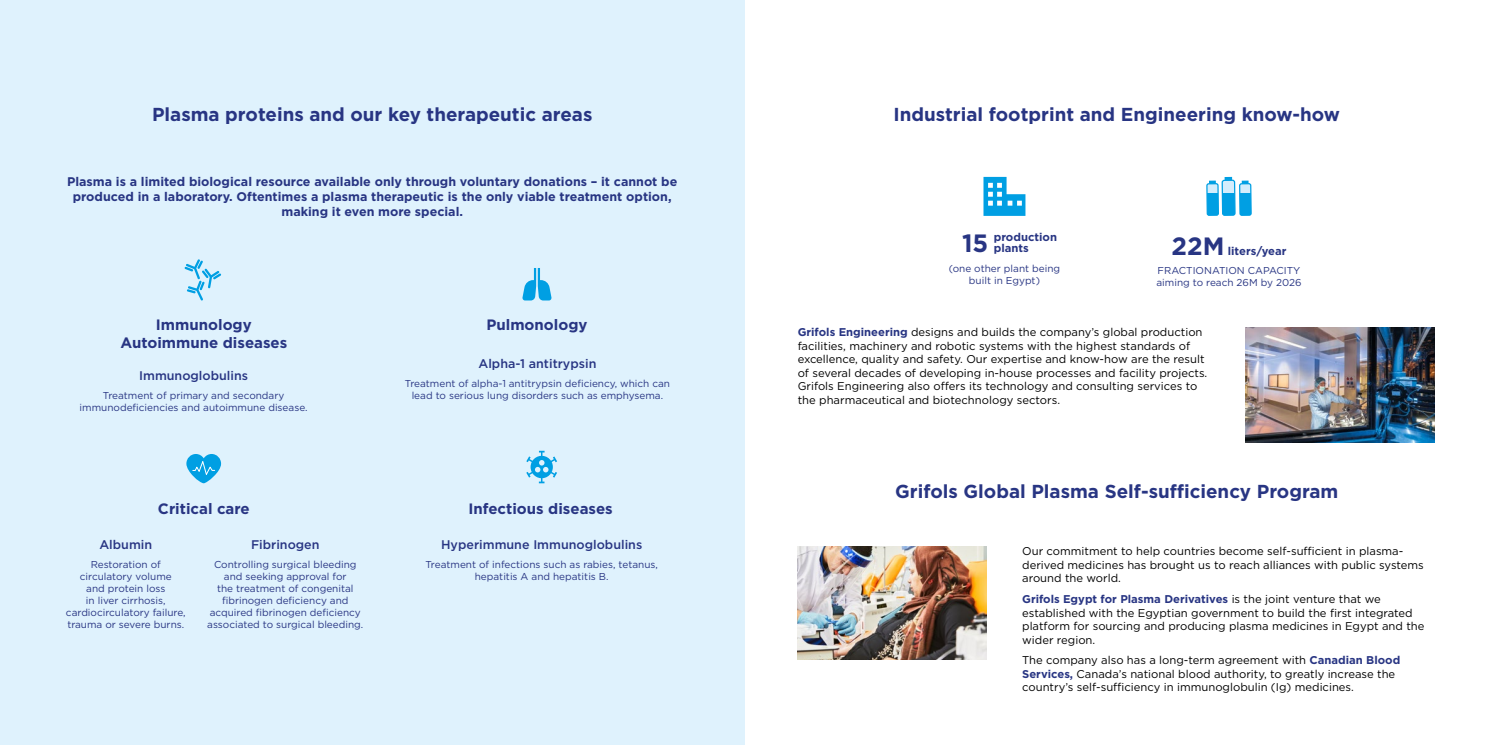
<style>
.page{position:relative;width:1489px;height:745px;background:#fff}
.page>*{position:absolute;margin:0;border:0;box-sizing:border-box;transform-origin:0 0}
.t1{font:700 25px "Gotham";color:#283583}
.t2{font:700 18.75px "Gotham";color:#283583}
.t3{font:700 15px/18px "Gotham";color:#283583;text-align:center}
.t4{font:700 12.5px/15px "Gotham";color:#283583;text-align:center}
.t5{font:500 12.5px "Gotham";color:#283583}
.t6{font:11.25px/13.5px "Gotham";color:#000}
.t7{font:700 11.25px/11.2px "Gotham";color:#283583}
.t8{font:10px/12px "Gotham";color:#283583;text-align:center}
.s1{font-weight:700;color:#283583}
</style>
<div class="page">
<div style="left:0;top:0;width:744px;height:744px;background:#dff2fd"></div>
<img style="left:797px;top:546px;width:189px;height:113px">
<img style="left:1245px;top:327px;width:189px;height:115px">
<svg style="left:1206px;top:176px;width:46px;height:228px"></svg>
<svg style="left:983px;top:177px;width:42px;height:39px"></svg>
<svg style="left:185px;top:259px;width:36px;height:41px"></svg>
<svg style="left:522px;top:268px;width:29px;height:32px"></svg>
<svg style="left:526px;top:450px;width:31px;height:33px"></svg>
<svg style="left:186px;top:454px;width:35px;height:29px"></svg>
<h2 class="t2" style="left:152px;top:102px;width:442px">Plasma proteins and our key therapeutic areas</h2>
<p class="t4" style="left:67px;top:174px;width:611px">Plasma is a limited biological resource available only through voluntary donations – it cannot be produced in a laboratory. Oftentimes a plasma therapeutic is the only viable treatment option, making it even more special.</p>
<h3 class="t3" style="left:120px;top:315px;width:168px">Immunology<br>Autoimmune diseases</h3>
<p class="t5" style="left:139px;top:367px;width:110px">Immunoglobulins</p>
<p class="t8" style="left:80px;top:389px;width:229px">Treatment of primary and secondary immunodeficiencies and autoimmune disease.</p>
<h3 class="t3" style="left:158px;top:499px;width:93px">Critical care</h3>
<p class="t5" style="left:99px;top:536px;width:54px">Albumin</p>
<p class="t8" style="left:66px;top:558px;width:121px">Restoration of circulatory volume<br>and protein loss<br>in liver cirrhosis, cardiocirculatory failure, trauma or severe burns.</p>
<p class="t5" style="left:251px;top:536px;width:70px">Fibrinogen</p>
<p class="t8" style="left:207px;top:558px;width:157px">Controlling surgical bleeding and seeking approval for<br>the treatment of congenital fibrinogen deficiency and acquired fibrinogen deficiency associated to surgical bleeding.</p>
<h3 class="t3" style="left:486px;top:315px;width:103px">Pulmonology</h3>
<p class="t5" style="left:478px;top:355px;width:119px">Alpha-1 antitrypsin</p>
<p class="t8" style="left:405px;top:377px;width:267px">Treatment of alpha-1 antitrypsin deficiency, which can lead to serious lung disorders such as emphysema.</p>
<h3 class="t3" style="left:468px;top:499px;width:146px">Infectious diseases</h3>
<p class="t5" style="left:441px;top:536px;width:203px">Hyperimmune Immunoglobulins</p>
<p class="t8" style="left:425px;top:558px;width:234px">Treatment of infections such as rabies, tetanus, hepatitis A and hepatitis B.</p>
<h2 class="t2" style="left:893px;top:102px;width:448px">Industrial footprint and Engineering know-how</h2>
<p class="t7" style="left:993px;top:231px;width:65px">production plants</p>
<h1 class="t1" style="left:962px;top:226px;width:28px">15</h1>
<p class="t8" style="left:948px;top:262px;width:113px">(one other plant being built in Egypt)</p>
<h1 class="t1" style="left:1171px;top:229px;width:54px">22M</h1>
<p class="t7" style="left:1227px;top:245px;width:60px">liters/year</p>
<p class="t8" style="left:1156px;top:264px;width:147px;text-align:left">FRACTIONATION CAPACITY aiming to reach 26M by 2026</p>
<p class="t6" style="left:797px;top:325px;width:411px"><span class="s1">Grifols Engineering</span> designs and builds the company’s global production facilities, machinery and robotic systems with the highest standards of excellence, quality and safety. Our expertise and know-how are the result of several decades of developing in-house processes and facility projects.<br>Grifols Engineering also offers its technology and consulting services to the pharmaceutical and biotechnology sectors.</p>
<h2 class="t2" style="left:895px;top:478px;width:444px">Grifols Global Plasma Self-sufficiency Program</h2>
<p class="t6" style="left:1022px;top:544px;width:403px">Our commitment to help countries become self-sufficient in plasma&shy;derived medicines has brought us to reach alliances with public systems around the world.</p>
<p class="t6" style="left:1022px;top:591px;width:404px"><span class="s1">Grifols Egypt for Plasma Derivatives</span> is the joint venture that we established with the Egyptian government to build the first integrated platform for sourcing and producing plasma medicines in Egypt and the wider region.</p>
<p class="t6" style="left:1022px;top:652px;width:379px">The company also has a long-term agreement with <span class="s1">Canadian Blood<br>Services,</span> Canada’s national blood authority, to greatly increase the country’s self-sufficiency in immunoglobulin (Ig) medicines.</p>
</div>
